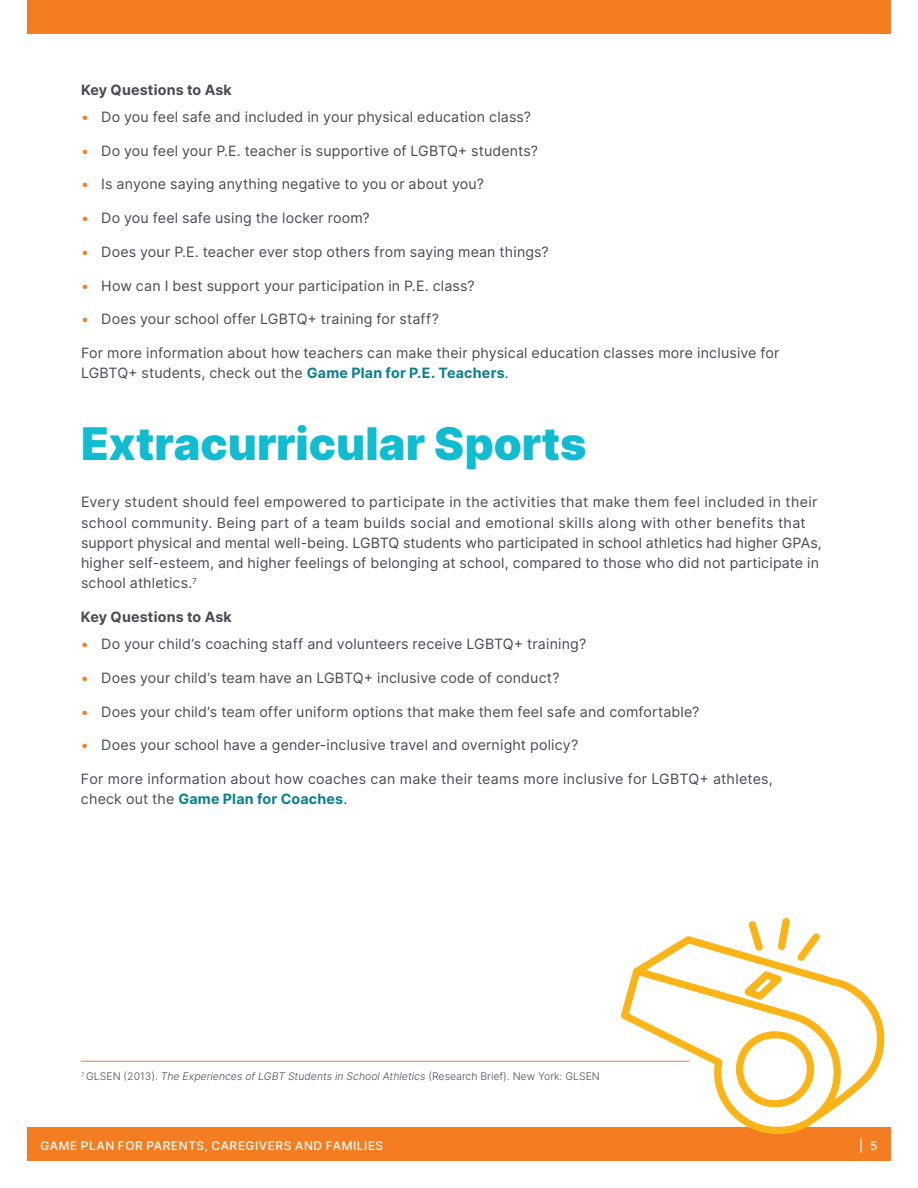
<style>
.page{position:relative;width:918px;height:1188px;background:#fff}
.page>*{position:absolute;margin:0;border:0;box-sizing:border-box;transform-origin:0 0}
.t1{font:900 45px "Inter";color:#0fbcd0}
.t2{font:14.25px/20.2px "Inter";letter-spacing:.01em;color:#464b54}
.t3{font:700 14.25px "Inter";letter-spacing:.01em;color:#464b54}
.t4{font:500 12px "Inter";letter-spacing:.045em;color:#fff}
.t5{font:italic 300 10.5px "Inter";color:#464b54}
.s1{color:#f47d21}
.s2{font-weight:700;color:#09808e}
.s3{font-style:normal}
</style>
<div class="page">
<div style="left:27px;top:1127px;width:864px;height:34px;background:#f47d21"></div>
<div style="left:27px;top:0;width:864px;height:34px;background:#f47d21"></div>
<hr style="left:81px;top:1061px;width:756px;height:1px;background:#f47d21">
<svg style="left:620px;top:918px;width:265px;height:216px"></svg>
<p class="t3" style="left:81px;top:79px;width:152px">Key Questions to Ask</p>
<p class="t2" style="left:81px;top:106px;width:452px"><span class="s1">•</span> Do you feel safe and included in your physical education class?</p>
<p class="t2" style="left:81px;top:140px;width:459px"><span class="s1">•</span> Do you feel your P.E. teacher is supportive of LGBTQ+ students?</p>
<p class="t2" style="left:81px;top:174px;width:405px"><span class="s1">•</span> Is anyone saying anything negative to you or about you?</p>
<p class="t2" style="left:81px;top:207px;width:290px"><span class="s1">•</span> Do you feel safe using the locker room?</p>
<p class="t2" style="left:81px;top:241px;width:469px"><span class="s1">•</span> Does your P.E. teacher ever stop others from saying mean things?</p>
<p class="t2" style="left:81px;top:275px;width:395px"><span class="s1">•</span> How can I best support your participation in P.E. class?</p>
<p class="t2" style="left:81px;top:309px;width:359px"><span class="s1">•</span> Does your school offer LGBTQ+ training for staff?</p>
<p class="t2" style="left:81px;top:342px;width:700px">For more information about how teachers can make their physical education classes more inclusive for<br>LGBTQ+ students, check out the <span class="s2">Game Plan for P.E. Teachers</span>.</p>
<h1 class="t1" style="left:81px;top:411px;width:507px">Extracurricular Sports</h1>
<p class="t2" style="left:81px;top:492px;width:742px">Every student should feel empowered to participate in the activities that make them feel included in their school community. Being part of a team builds social and emotional skills along with other benefits that support physical and mental well-being. LGBTQ students who participated in school athletics had higher GPAs, higher self-esteem, and higher feelings of belonging at school, compared to those who did not participate in school athletics.<sup>7</sup></p>
<p class="t3" style="left:81px;top:607px;width:152px">Key Questions to Ask</p>
<p class="t2" style="left:81px;top:633px;width:507px"><span class="s1">•</span> Do your child’s coaching staff and volunteers receive LGBTQ+ training?</p>
<p class="t2" style="left:81px;top:667px;width:480px"><span class="s1">•</span> Does your child’s team have an LGBTQ+ inclusive code of conduct?</p>
<p class="t2" style="left:81px;top:701px;width:620px"><span class="s1">•</span> Does your child’s team offer uniform options that make them feel safe and comfortable?</p>
<p class="t2" style="left:81px;top:735px;width:499px"><span class="s1">•</span> Does your school have a gender-inclusive travel and overnight policy?</p>
<p class="t2" style="left:81px;top:768px;width:693px">For more information about how coaches can make their teams more inclusive for LGBTQ+ athletes, check out the <span class="s2">Game Plan for Coaches</span>.</p>
<p class="t5" style="left:81px;top:1069px;width:520px"><sup>7</sup> <span class="s3">GLSEN (2013).</span> The Experiences of LGBT Students in School Athletics <span class="s3">(Research Brief). New York: GLSEN</span></p>
<p class="t4" style="left:41px;top:1137px;width:344px">GAME PLAN FOR PARENTS, CAREGIVERS AND FAMILIES</p>
<p class="t4" style="left:859px;top:1137px;width:20px">| 5</p>
</div>
